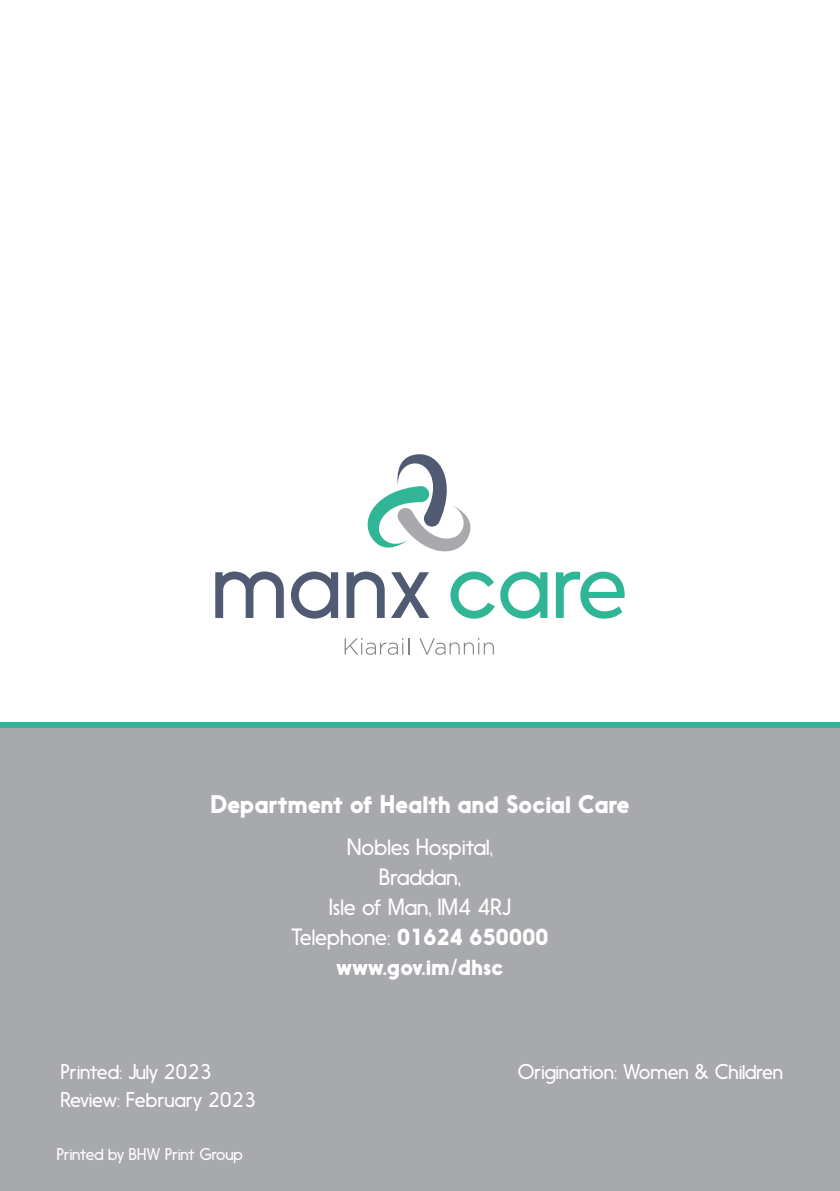
<style>
.page{position:relative;width:840px;height:1191px;background:#fff}
.page>*{position:absolute;margin:0;border:0;box-sizing:border-box;transform-origin:0 0}
.t1{font:700 24px "Nanami";color:#fff}
.t2{font:300 22px/30px "Nanami";color:#fff;text-align:center}
.t3{font:700 22px/30px "Nanami";color:#fff;text-align:center}
.t4{font:300 20px "Nanami";color:#fff}
.t5{font:300 16px "Nanami";letter-spacing:-.005em;color:#fff}
.s1{font-weight:300}
</style>
<div class="page">
<div style="left:0;top:722px;width:839px;height:6px;background:#30b696"></div>
<div style="left:0;top:728px;width:839px;height:463px;background:#a8a9ad"></div>
<svg style="left:215px;top:571px;width:68px;height:47px"></svg>
<svg style="left:291px;top:571px;width:47px;height:47px"></svg>
<svg style="left:346px;top:571px;width:38px;height:47px"></svg>
<svg style="left:391px;top:572px;width:38px;height:46px"></svg>
<svg style="left:450px;top:571px;width:44px;height:47px"></svg>
<svg style="left:500px;top:571px;width:47px;height:47px"></svg>
<svg style="left:555px;top:571px;width:69px;height:47px"></svg>
<svg style="left:344px;top:638px;width:65px;height:17px"></svg>
<svg style="left:419px;top:638px;width:74px;height:17px"></svg>
<svg style="left:367px;top:454px;width:104px;height:98px"></svg>
<p class="t1" style="left:210px;top:789px;width:420px">Department of Health and Social Care</p>
<p class="t2" style="left:329px;top:832px;width:183px">Nobles Hospital,<br>Braddan,<br>Isle of Man, IM4 4RJ</p>
<p class="t3" style="left:291px;top:921px;width:259px"><span class="s1">Telephone:</span> 01624 650000 www.gov.im/dhsc</p>
<p class="t4" style="left:61px;top:1059px;width:152px">Printed: July 2023</p>
<p class="t4" style="left:61px;top:1087px;width:196px">Review: February 2023</p>
<p class="t5" style="left:57px;top:1144px;width:188px">Printed by BHW Print Group</p>
<p class="t4" style="left:517px;top:1059px;width:267px">Origination: Women &amp; Children</p>
</div>
